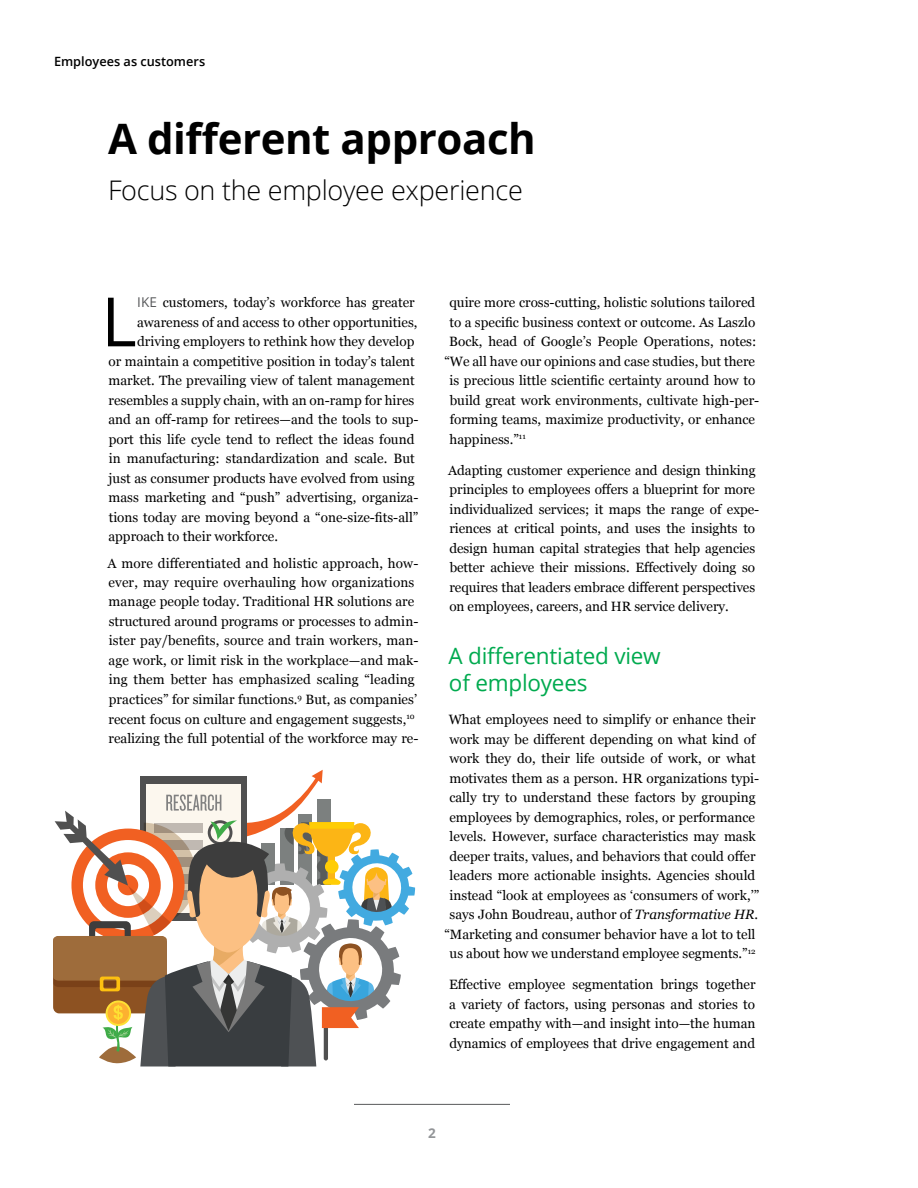
<style>
.page{position:relative;width:918px;height:1188px;background:#fff}
.page>*{position:absolute;margin:0;border:0;box-sizing:border-box;transform-origin:0 0}
.t1{font:68.1px "Open Sans";color:#000}
.t2{font:700 42px "Open Sans";letter-spacing:-.01em;color:#000}
.t3{font:300 27px "Open Sans";letter-spacing:-.01em;color:#000}
.t4{font:22.5px/27px "Open Sans";letter-spacing:-.01em;color:#00aa4f}
.t5{font:13.5px/19.5px "Georgia";color:#000}
.t6{font:700 13.5px "Open Sans";color:#939598}
.t7{font:600 12.75px "Open Sans";color:#000}
.s1{font-family:"Open Sans";color:#58595b}
.s2{font-style:italic}
</style>
<div class="page">
<hr style="left:354px;top:1104px;width:156px;height:1px;background:#58595b">
<svg style="left:53px;top:770px;width:362px;height:296px"></svg>
<p class="t7" style="left:54px;top:53px;width:153px">Employees as customers</p>
<h2 class="t2" style="left:108px;top:109px;width:429px">A different approach</h2>
<h3 class="t3" style="left:108px;top:172px;width:416px">Focus on the employee experience</h3>
<h1 class="t1" style="left:101px;top:275px;width:37px">L</h1>
<p class="t5" style="left:137px;top:292px;width:279px"><span class="s1">IKE</span> customers, today’s workforce has greater</p>
<p class="t5" style="left:137px;top:312px;width:282px">awareness of and access to other opportunities,</p>
<p class="t5" style="left:137px;top:331px;width:279px">driving employers to rethink how they develop</p>
<p class="t5" style="left:109px;top:351px;width:308px">or maintain a competitive position in today’s talent</p>
<p class="t5" style="left:109px;top:370px;width:308px">market. The prevailing view of talent management</p>
<p class="t5" style="left:109px;top:390px;width:307px">resembles a supply chain, with an on-ramp for hires</p>
<p class="t5" style="left:108px;top:409px;width:312px">and an off-ramp for retirees—and the tools to sup-</p>
<p class="t5" style="left:109px;top:429px;width:307px">port this life cycle tend to reflect the ideas found</p>
<p class="t5" style="left:109px;top:448px;width:308px">in manufacturing: standardization and scale. But</p>
<p class="t5" style="left:109px;top:468px;width:308px">just as consumer products have evolved from using</p>
<p class="t5" style="left:109px;top:487px;width:311px">mass marketing and “push” advertising, organiza-</p>
<p class="t5" style="left:109px;top:507px;width:311px">tions today are moving beyond a “one-size-fits-all”</p>
<p class="t5" style="left:108px;top:526px;width:171px">approach to their workforce.</p>
<p class="t5" style="left:107px;top:553px;width:313px">A more differentiated and holistic approach, how&shy;ever, may require overhauling how organizations manage people today. Traditional HR solutions are structured around programs or processes to admin&shy;ister pay/benefits, source and train workers, man&shy;age work, or limit risk in the workplace—and mak&shy;ing them better has emphasized scaling “leading practices” for similar functions.<sup>9</sup> But, as companies’ recent focus on culture and engagement suggests,<sup>10 </sup>realizing the full potential of the workforce may re-</p>
<p class="t5" style="left:449px;top:292px;width:307px">quire more cross-cutting, holistic solutions tailored</p>
<p class="t5" style="left:450px;top:312px;width:307px">to a specific business context or outcome. As Laszlo</p>
<p class="t5" style="left:449px;top:331px;width:309px">Bock, head of Google’s People Operations, notes:</p>
<p class="t5" style="left:444px;top:351px;width:312px">“We all have our opinions and case studies, but there</p>
<p class="t5" style="left:450px;top:370px;width:307px">is precious little scientific certainty around how to</p>
<p class="t5" style="left:450px;top:390px;width:311px">build great work environments, cultivate high-per-</p>
<p class="t5" style="left:450px;top:409px;width:307px">forming teams, maximize productivity, or enhance</p>
<p class="t5" style="left:450px;top:429px;width:78px">happiness.”<sup>11</sup></p>
<p class="t5" style="left:448px;top:460px;width:312px">Adapting customer experience and design thinking principles to employees offers a blueprint for more individualized services; it maps the range of expe&shy;riences at critical points, and uses the insights to design human capital strategies that help agencies better achieve their missions. Effectively doing so requires that leaders embrace different perspectives on employees, careers, and HR service delivery.</p>
<h3 class="t4" style="left:449px;top:642px;width:214px">A differentiated view of employees</h3>
<p class="t5" style="left:444px;top:709px;width:316px;text-align:center">What employees need to simplify or enhance their work may be different depending on what kind of work they do, their life outside of work, or what motivates them as a person. HR organizations typi&shy;cally try to understand these factors by grouping employees by demographics, roles, or performance levels. However, surface characteristics may mask deeper traits, values, and behaviors that could offer leaders more actionable insights. Agencies should instead “look at employees as ‘consumers of work,’” says John Boudreau, author of <span class="s2">Transformative HR</span>. “Marketing and consumer behavior have a lot to tell us about how we understand employee segments.”<sup>12</sup></p>
<p class="t5" style="left:449px;top:974px;width:308px;text-align:justify">Effective employee segmentation brings together a variety of factors, using personas and stories to create empathy with—and insight into—the human dynamics of employees that drive engagement and</p>
<p class="t6" style="left:428px;top:1123px;width:9px">2</p>
</div>
